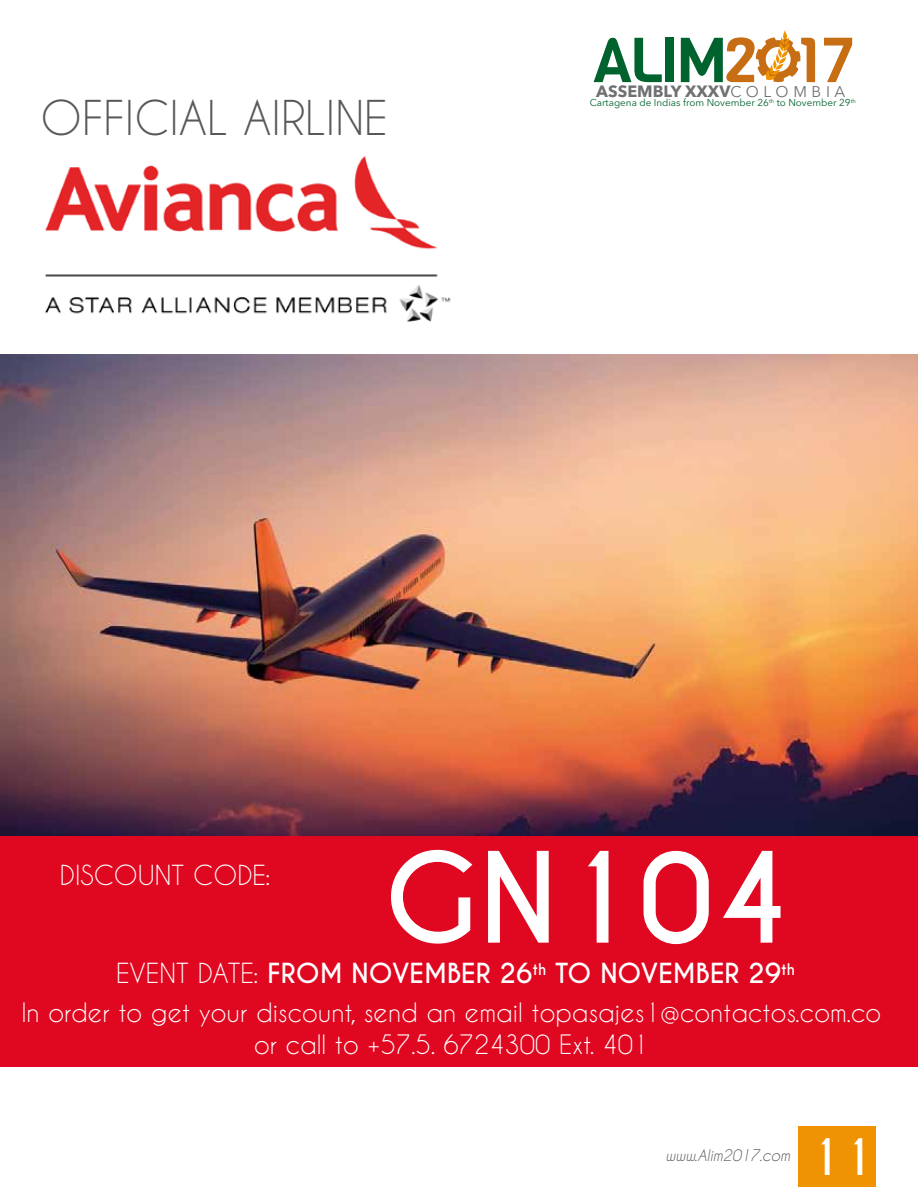
<style>
.page{position:relative;width:918px;height:1188px;background:#fff}
.page>*{position:absolute;margin:0;border:0;box-sizing:border-box;transform-origin:0 0}
.t1{font:700 117.45px "Caviar Dreams";color:#fff}
.t2{font:700 47.1px "Caviar Dreams";color:#fff}
.t3{font:45px "Caviar Dreams";color:#58585a}
.t4{font:700 25.95px "Caviar Dreams";color:#fff}
.t5{font:25.95px "Caviar Dreams";color:#fff}
.t6{font:25.05px/32.4px "Caviar Dreams";color:#fff;text-align:center}
.t7{font:700 16.2px "Avenir Next LT Pro";color:#6f7072}
.t8{font:700 15.15px "Caviar Dreams";color:#fff}
.t9{font:italic 15px "Caviar Dreams";color:#58585a}
.t10{font:9.9px "Avenir Next LT Pro";color:#00632e}
.t11{font:5.7px "Avenir Next LT Pro";color:#00632e}
.s1{font-weight:400;font-size:15.45px}
.s2{font-weight:400}
</style>
<div class="page">
<img style="left:45px;top:156px;width:406px;height:166px">
<div style="left:799px;top:1126px;width:77px;height:60px;background:#ef9303"></div>
<img style="left:0;top:355px;width:917px;height:482px">
<div style="left:0;top:837px;width:917px;height:230px;background:#e00720"></div>
<svg style="left:594px;top:38px;width:68px;height:44px"></svg>
<div style="left:666px;top:38px;width:8px;height:44px;background:#00632e"></div>
<svg style="left:824px;top:38px;width:28px;height:44px"></svg>
<svg style="left:681px;top:30px;width:134px;height:53px"></svg>
<h3 class="t3" style="left:41px;top:91px;width:349px">OFFICIAL AIRLINE</h3>
<p class="t7" style="left:596px;top:81px;width:251px">ASSEMBLY XXXV<span class="s1">C O L O M B I A</span></p>
<p class="t10" style="left:590px;top:97px;width:262px">Cartagena de Indias from November 26<sup>th</sup> to November 29</p>
<p class="t11" style="left:851px;top:97px;width:7px">th</p>
<p class="t5" style="left:60px;top:859px;width:212px">DISCOUNT CODE:</p>
<h1 class="t1" style="left:384px;top:827px;width:408px">GN104</h1>
<p class="t4" style="left:116px;top:958px;width:667px"><span class="s2">EVENT DATE:</span> FROM NOVEMBER 26<sup>th</sup> TO NOVEMBER 29</p>
<p class="t8" style="left:781px;top:960px;width:15px">th</p>
<p class="t6" style="left:21px;top:995px;width:861px">In order to get your discount, send an email topasajes1@contactos.com.co or call to +57.5. 6724300 Ext. 401</p>
<p class="t9" style="left:666px;top:1147px;width:126px">www.Alim2017.com</p>
<h2 class="t2" style="left:809px;top:1129px;width:67px">11</h2>
</div>
